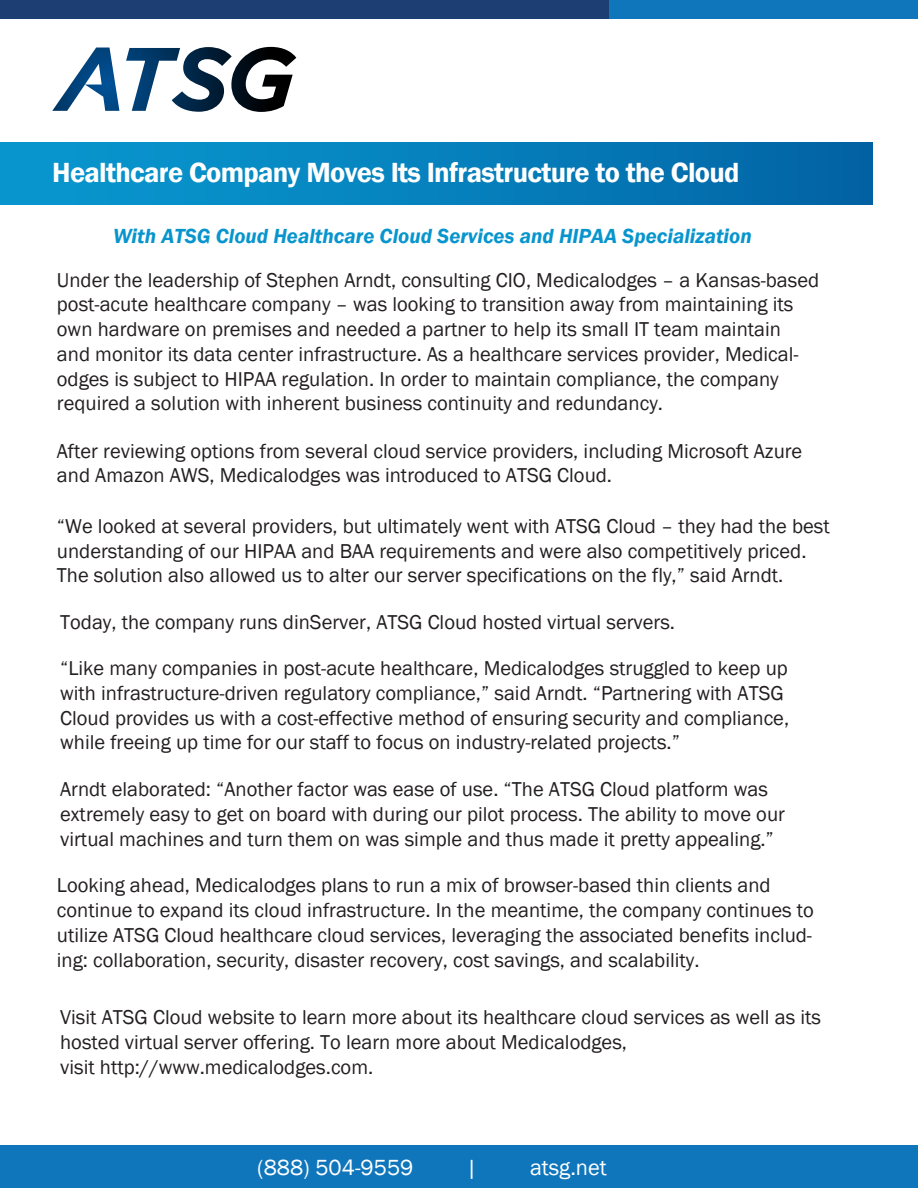
<style>
.page{position:relative;width:918px;height:1188px;background:#fff}
.page>*{position:absolute;margin:0;border:0;box-sizing:border-box;transform-origin:0 0}
.t1{font:600 28.5px "Franklin Gothic";letter-spacing:-.025em;color:#fff}
.t2{font:22.5px "Franklin Gothic";color:#fff}
.t3{font:italic 600 21px "Franklin Gothic";color:#0895cd}
.t4{font:20.7px/24.8px "Franklin Gothic";color:#231f20}
</style>
<div class="page">
<div style="left:0;top:142px;width:873px;height:63px;background:linear-gradient(to right,#099bd2,#0265a6)"></div>
<div style="left:0;top:0;width:609px;height:18px;background:#1c3e72"></div>
<div style="left:609px;top:0;width:309px;height:18px;background:#1076bc"></div>
<div style="left:0;top:1145px;width:918px;height:43px;background:#1076bc"></div>
<svg style="left:52px;top:48px;width:67px;height:63px"></svg>
<svg style="left:126px;top:47px;width:170px;height:65px"></svg>
<h1 class="t1" style="left:52px;top:155px;width:689px">Healthcare Company Moves Its Infrastructure to the Cloud</h1>
<p class="t3" style="left:113px;top:223px;width:640px">With ATSG Cloud Healthcare Cloud Services and HIPAA Specialization</p>
<p class="t4" style="left:57px;top:268px;width:764px">Under the leadership of Stephen Arndt, consulting CIO, Medicalodges – a Kansas-based post-acute healthcare company – was looking to transition away from maintaining its own hardware on premises and needed a partner to help its small IT team maintain and monitor its data center infrastructure. As a healthcare services provider, Medical&shy;odges is subject to HIPAA regulation. In order to maintain compliance, the company required a solution with inherent business continuity and redundancy.</p>
<p class="t4" style="left:57px;top:439px;width:747px">After reviewing options from several cloud service providers, including Microsoft Azure and Amazon AWS, Medicalodges was introduced to ATSG Cloud.</p>
<p class="t4" style="left:57px;top:514px;width:774px">“We looked at several providers, but ultimately went with ATSG Cloud – they had the best understanding of our HIPAA and BAA requirements and were also competitively priced.<br>The solution also allowed us to alter our server specifications on the fly,” said Arndt.</p>
<p class="t4" style="left:60px;top:611px;width:616px">Today, the company runs dinServer, ATSG Cloud hosted virtual servers.</p>
<p class="t4" style="left:60px;top:656px;width:731px">“Like many companies in post-acute healthcare, Medicalodges struggled to keep up with infrastructure-driven regulatory compliance,” said Arndt. “Partnering with ATSG Cloud provides us with a cost-effective method of ensuring security and compliance, while freeing up time for our staff to focus on industry-related projects.”</p>
<p class="t4" style="left:60px;top:777px;width:726px">Arndt elaborated: “Another factor was ease of use. “The ATSG Cloud platform was extremely easy to get on board with during our pilot process. The ability to move our virtual machines and turn them on was simple and thus made it pretty appealing.”</p>
<p class="t4" style="left:57px;top:874px;width:759px">Looking ahead, Medicalodges plans to run a mix of browser-based thin clients and continue to expand its cloud infrastructure. In the meantime, the company continues to utilize ATSG Cloud healthcare cloud services, leveraging the associated benefits includ&shy;ing: collaboration, security, disaster recovery, cost savings, and scalability.</p>
<p class="t4" style="left:60px;top:1005px;width:762px">Visit ATSG Cloud website to learn more about its healthcare cloud services as well as its hosted virtual server offering. To learn more about Medicalodges,<br>visit http://www.medicalodges.com.</p>
<p class="t2" style="left:257px;top:1153px;width:158px">(888) 504-9559</p>
<p class="t2" style="left:466px;top:1153px;width:13px">|</p>
<p class="t2" style="left:530px;top:1153px;width:78px">atsg.net</p>
</div>
